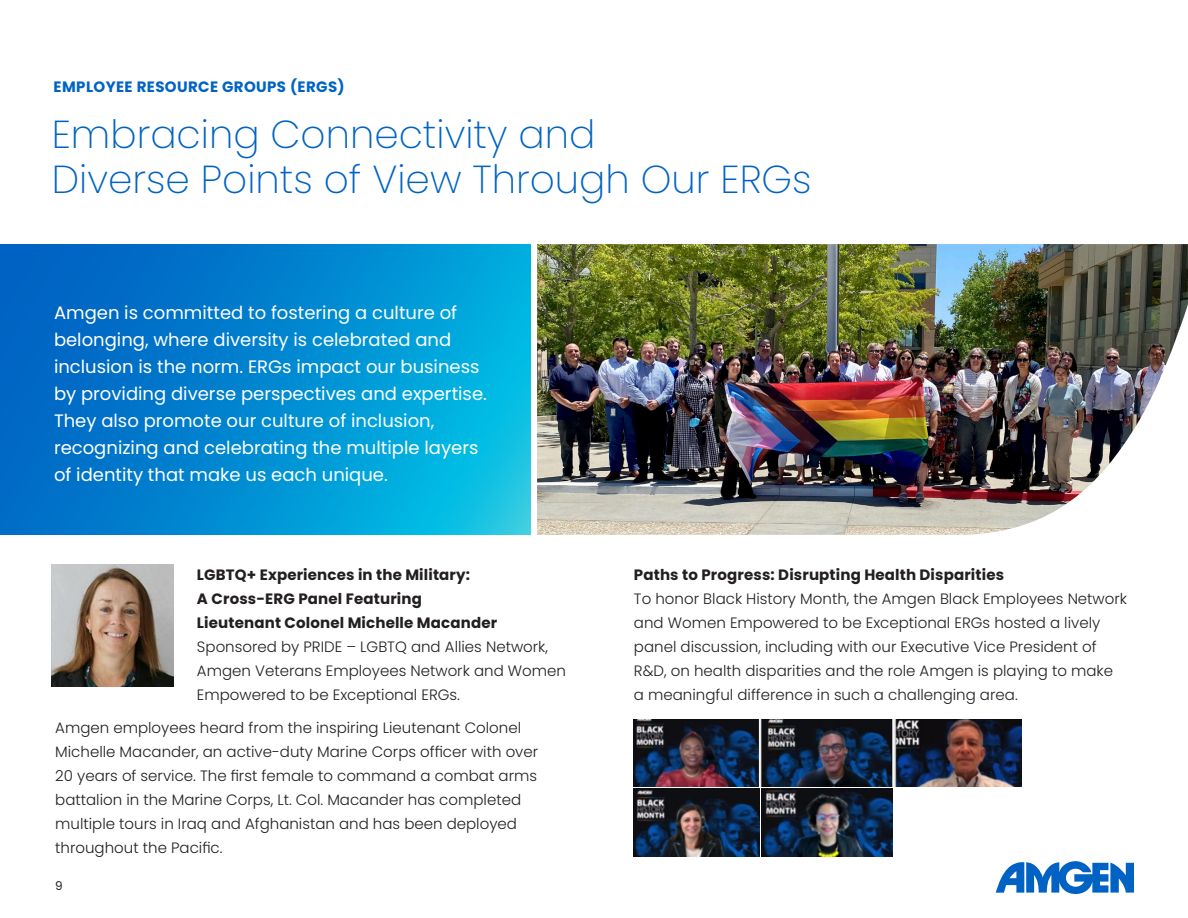
<style>
.page{position:relative;width:1188px;height:918px;background:#fff}
.page>*{position:absolute;margin:0;border:0;box-sizing:border-box;transform-origin:0 0}
.t1{font:200 39px "Poppins";color:#0063c3}
.Body_Copy{font:18px/27px "Poppins";color:#fff}
.Body_Copy-2{font:300 15px/24px "Poppins";color:#231f20}
.Body_Copy-3{font:700 15px "Poppins";letter-spacing:.01em;color:#231f20}
.Body_Copy-4{font:700 15px "Poppins";letter-spacing:.025em;color:#0063c3}
.t2{font:12px "Poppins";color:#231f20}
</style>
<div class="page">
<svg style="left:996px;top:861px;width:138px;height:33px"></svg>
<img style="left:537px;top:244px;width:651px;height:291px">
<svg style="left:0;top:244px;width:531px;height:291px;background:#018bd1"></svg>
<img style="left:634px;top:719px;width:387px;height:68px">
<img style="left:634px;top:789px;width:125px;height:67px">
<img style="left:762px;top:789px;width:130px;height:67px">
<img style="left:52px;top:564px;width:121px;height:122px">
<p class="Body_Copy-4" style="left:54px;top:78px;width:293px">EMPLOYEE RESOURCE GROUPS (ERGS)</p>
<p class="t1" style="left:52px;top:112px;width:545px">Embracing Connectivity and</p>
<p class="t1" style="left:52px;top:157px;width:761px">Diverse Points of View Through Our ERGs</p>
<p class="Body_Copy" style="left:54px;top:299px;width:434px">Amgen is committed to fostering a culture of belonging, where diversity is celebrated and inclusion is the norm. ERGs impact our business by providing diverse perspectives and expertise.<br>They also promote our culture of inclusion, recognizing and celebrating the multiple layers of identity that make us each unique.</p>
<p class="Body_Copy-3" style="left:197px;top:566px;width:275px">LGBTQ+ Experiences in the Military:</p>
<p class="Body_Copy-3" style="left:197px;top:590px;width:226px">A Cross-ERG Panel Featuring</p>
<p class="Body_Copy-3" style="left:197px;top:614px;width:302px">Lieutenant Colonel Michelle Macander</p>
<p class="Body_Copy-2" style="left:197px;top:635px;width:353px">Sponsored by PRIDE – LGBTQ and Allies Network,</p>
<p class="Body_Copy-2" style="left:197px;top:659px;width:371px">Amgen Veterans Employees Network and Women<br>Empowered to be Exceptional ERGs.</p>
<p class="Body_Copy-2" style="left:55px;top:716px;width:467px">Amgen employees heard from the inspiring Lieutenant Colonel</p>
<p class="Body_Copy-2" style="left:55px;top:740px;width:484px">Michelle Macander, an active-duty Marine Corps officer with over</p>
<p class="Body_Copy-2" style="left:55px;top:764px;width:483px">20 years of service. The first female to command a combat arms</p>
<p class="Body_Copy-2" style="left:55px;top:788px;width:467px">battalion in the Marine Corps, Lt. Col. Macander has completed</p>
<p class="Body_Copy-2" style="left:55px;top:812px;width:463px">multiple tours in Iraq and Afghanistan and has been deployed</p>
<p class="Body_Copy-2" style="left:55px;top:836px;width:169px">throughout the Pacific.</p>
<p class="t2" style="left:55px;top:879px;width:9px">9</p>
<p class="Body_Copy-3" style="left:634px;top:566px;width:372px">Paths to Progress: Disrupting Health Disparities</p>
<p class="Body_Copy-2" style="left:634px;top:587px;width:495px">To honor Black History Month, the Amgen Black Employees Network</p>
<p class="Body_Copy-2" style="left:634px;top:611px;width:468px">and Women Empowered to be Exceptional ERGs hosted a lively</p>
<p class="Body_Copy-2" style="left:634px;top:635px;width:464px">panel discussion, including with our Executive Vice President of</p>
<p class="Body_Copy-2" style="left:634px;top:659px;width:481px">R&amp;D, on health disparities and the role Amgen is playing to make</p>
<p class="Body_Copy-2" style="left:634px;top:683px;width:385px">a meaningful difference in such a challenging area.</p>
</div>
